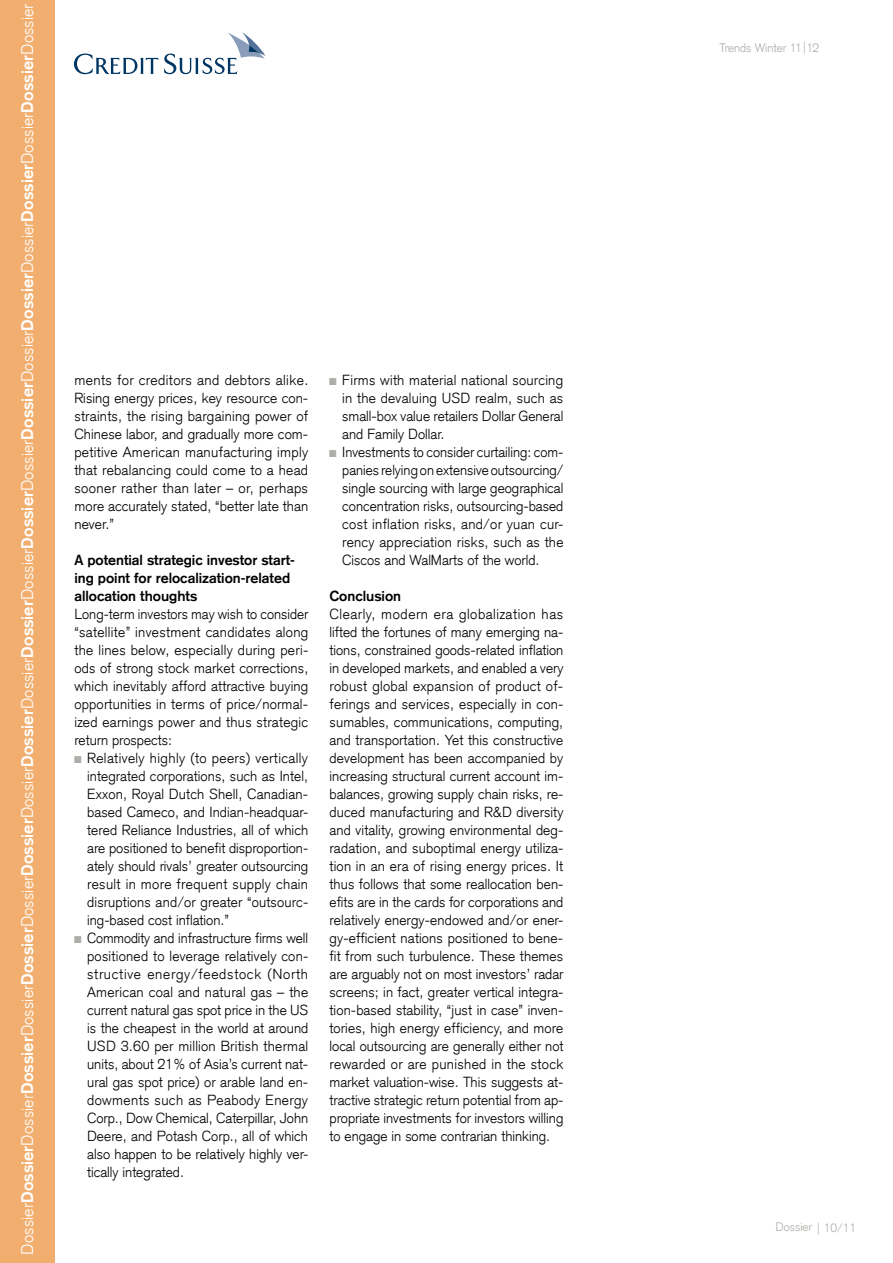
<style>
.page{position:relative;width:893px;height:1263px;background:#fff}
.page>*{position:absolute;margin:0;border:0;box-sizing:border-box;transform-origin:0 0}
.t1{font:300 16.5px "Credit Suisse Type";letter-spacing:.01em;color:#fff}
.t2{font:300 14.25px/18px "Credit Suisse Type";letter-spacing:.005em;color:#000;text-align:justify}
.t3{font:700 14.25px/18px "Credit Suisse Type";color:#000}
.t4{font:300 12px "Credit Suisse Type";color:#acafa9}
.s1{font-weight:700}
</style>
<div class="page">
<div style="left:0;top:0;width:54px;height:1263px;background:#f1ae6e"></div>
<svg style="left:74px;top:54px;width:84px;height:20px"></svg>
<svg style="left:164px;top:32px;width:101px;height:42px"></svg>
<p class="t1" style="left:18px;top:1254px;width:1253px;rotate:-90deg">Dossier<span class="s1">Dossier</span>Dossier<span class="s1">Dossier</span>Dossier<span class="s1">Dossier</span>Dossier<span class="s1">Dossier</span>Dossier<span class="s1">Dossier</span>Dossier<span class="s1">Dossier</span>Dossier<span class="s1">Dossier</span>Dossier<span class="s1">Dossier</span>Dossier<span class="s1">Dossier</span>Dossier<span class="s1">Dossier</span>Dossier<span class="s1">Dossier</span>Dossier</p>
<p class="t2" style="left:74px;top:371px;width:235px">ments for creditors and debtors alike.<br>Rising energy prices, key resource con&shy;straints, the rising bargaining power of Chinese labor, and gradually more com&shy;petitive American manufacturing imply that rebalancing could come to a head sooner rather than later – or, perhaps more accurately stated, “better late than never.”</p>
<p class="t3" style="left:74px;top:551px;width:222px">A potential strategic investor start&shy;ing point for relocalization-related allocation thoughts</p>
<p class="t2" style="left:74px;top:605px;width:235px">Long-term investors may wish to consider “satellite” investment candidates along the lines below, especially during peri&shy;ods of strong stock market corrections, which inevitably afford attractive buying opportunities in terms of price/normal&shy;ized earnings power and thus strategic return prospects:</p>
<p class="t2" style="left:87px;top:749px;width:223px;text-align:left">Relatively highly (to peers) vertically integrated corporations, such as Intel, Exxon, Royal Dutch Shell, Canadian&shy;based Cameco, and Indian-headquar&shy;tered Reliance Industries, all of which are positioned to benefit disproportion&shy;ately should rivals’ greater outsourcing result in more frequent supply chain disruptions and/or greater “outsourc&shy;ing-based cost inflation.”<br>Commodity and infrastructure firms well positioned to leverage relatively con&shy;structive energy/feedstock (North American coal and natural gas – the current natural gas spot price in the US is the cheapest in the world at around USD 3.60 per million British thermal units, about 21% of Asia’s current nat&shy;ural gas spot price) or arable land en&shy;dowments such as Peabody Energy Corp., Dow Chemical, Caterpillar, John Deere, and Potash Corp., all of which also happen to be relatively highly ver&shy;tically integrated.</p>
<p class="t2" style="left:342px;top:371px;width:223px;text-align:left">Firms with material national sourcing in the devaluing USD realm, such as small-box value retailers Dollar General and Family Dollar.<br>Investments to consider curtailing: com&shy;panies relying on extensive outsourcing/ single sourcing with large geographical concentration risks, outsourcing-based cost inflation risks, and/or yuan cur&shy;rency appreciation risks, such as the Ciscos and WalMarts of the world.</p>
<p class="t3" style="left:330px;top:587px;width:73px">Conclusion</p>
<p class="t2" style="left:330px;top:605px;width:235px">Clearly, modern era globalization has lifted the fortunes of many emerging na&shy;tions, constrained goods-related inflation in developed markets, and enabled a very robust global expansion of product of&shy;ferings and services, especially in con&shy;sumables, communications, computing, and transportation. Yet this constructive development has been accompanied by increasing structural current account im&shy;balances, growing supply chain risks, re&shy;duced manufacturing and R&amp;D diversity and vitality, growing environmental deg&shy;radation, and suboptimal energy utiliza&shy;tion in an era of rising energy prices. It thus follows that some reallocation ben&shy;efits are in the cards for corporations and relatively energy-endowed and/or ener&shy;gy-efficient nations positioned to bene&shy;fit from such turbulence. These themes are arguably not on most investors’ radar screens; in fact, greater vertical integra&shy;tion-based stability, “just in case” inven&shy;tories, high energy efficiency, and more local outsourcing are generally either not rewarded or are punished in the stock market valuation-wise. This suggests at&shy;tractive strategic return potential from ap&shy;propriate investments for investors willing to engage in some contrarian thinking.</p>
<p class="t4" style="left:719px;top:40px;width:101px">Trends Winter 11|12</p>
<p class="t4" style="left:775px;top:1220px;width:82px">Dossier | 10/11</p>
</div>
